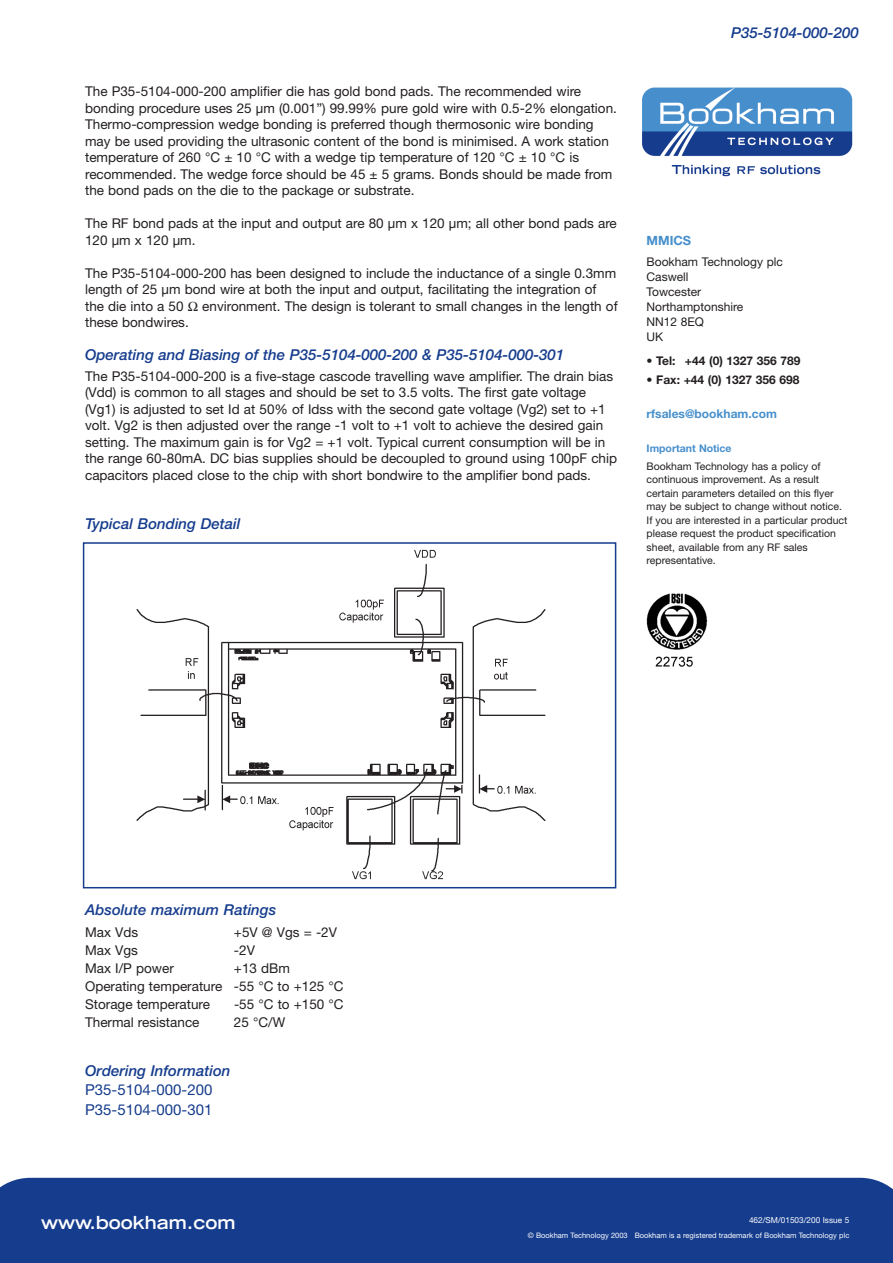
<style>
.page{position:relative;width:893px;height:1263px;background:#fff}
.page>*{position:absolute;margin:0;border:0;box-sizing:border-box;transform-origin:0 0}
.t1{font:700 expanded 18px "Trade Gothic LH";color:#fff}
.t2{font:italic 500 15px "Helvetica Neue";color:#153c8d}
.t3{font:15px/19.5px "Helvetica Neue";color:#153c8d}
.t4{font:13.5px/16.5px "Helvetica Neue";color:#231f20}
.t5{font:700 12.75px "Helvetica Neue";color:#468fcc}
.t6{font:12px/15px "Helvetica Neue";color:#231f20}
.t7{font:700 12px "Helvetica Neue";color:#231f20}
.t8{font:700 12px "Helvetica Neue";color:#468fcc}
.t9{font:10.5px/13.5px "Helvetica Neue";color:#231f20}
.t10{font:700 10.5px "Helvetica Neue";color:#468fcc}
.t11{font:8.25px "Helvetica Neue";color:#fff}
.t12{font:7.5px "Helvetica Neue";color:#fff}
</style>
<div class="page">
<div style="left:0;top:1178px;width:892px;height:85px;background:#153c8d"></div>
<img style="left:642px;top:87px;width:211px;height:90px">
<img style="left:646px;top:593px;width:62px;height:74px">
<img style="left:136px;top:549px;width:410px;height:331px">
<div style="left:83px;top:542px;width:533px;height:346px;border:2px solid #153c8d"></div>
<p class="t4" style="left:85px;top:84px;width:533px">The P35-5104-000-200 amplifier die has gold bond pads. The recommended wire bonding procedure uses 25 µm (0.001”) 99.99% pure gold wire with 0.5-2% elongation.<br>Thermo-compression wedge bonding is preferred though thermosonic wire bonding may be used providing the ultrasonic content of the bond is minimised. A work station temperature of 260 °C ± 10 °C with a wedge tip temperature of 120 °C ± 10 °C is recommended. The wedge force should be 45 ± 5 grams. Bonds should be made from the bond pads on the die to the package or substrate.</p>
<p class="t4" style="left:85px;top:216px;width:533px">The RF bond pads at the input and output are 80 µm x 120 µm; all other bond pads are<br>120 µm x 120 µm.</p>
<p class="t4" style="left:85px;top:266px;width:532px">The P35-5104-000-200 has been designed to include the inductance of a single 0.3mm length of 25 µm bond wire at both the input and output, facilitating the integration of the die into a 50</p>
<p class="t4" style="left:202px;top:299px;width:417px">environment. The design is tolerant to small changes in the length of</p>
<p class="t4" style="left:85px;top:315px;width:105px">these bondwires.</p>
<p class="t2" style="left:85px;top:349px;width:480px">Operating and Biasing of the P35-5104-000-200 &amp; P35-5104-000-301</p>
<p class="t4" style="left:85px;top:369px;width:533px">The P35-5104-000-200 is a five-stage cascode travelling wave amplifier. The drain bias (Vdd) is common to all stages and should be set to 3.5 volts. The first gate voltage (Vg1) is adjusted to set Id at 50% of Idss with the second gate voltage (Vg2) set to +1 volt. Vg2 is then adjusted over the range -1 volt to +1 volt to achieve the desired gain setting. The maximum gain is for Vg2 = +1 volt. Typical current consumption will be in the range 60-80mA. DC bias supplies should be decoupled to ground using 100pF chip capacitors placed close to the chip with short bondwire to the amplifier bond pads.</p>
<p class="t2" style="left:85px;top:519px;width:157px">Typical Bonding Detail</p>
<p class="t2" style="left:731px;top:27px;width:129px">P35-5104-000-200</p>
<p class="t5" style="left:646px;top:236px;width:46px">MMICS</p>
<p class="t6" style="left:646px;top:256px;width:138px">Bookham Technology plc<br>Caswell<br>Towcester<br>Northamptonshire<br>NN12 8EQ<br>UK</p>
<p class="t7" style="left:646px;top:356px;width:155px">• Tel: +44 (0) 1327 356 789</p>
<p class="t7" style="left:646px;top:376px;width:154px">• Fax: +44 (0) 1327 356 698</p>
<p class="t8" style="left:646px;top:410px;width:132px">rfsales@bookham.com</p>
<p class="t10" style="left:646px;top:444px;width:87px">Important Notice</p>
<p class="t9" style="left:646px;top:460px;width:202px">Bookham Technology has a policy of continuous improvement. As a result certain parameters detailed on this flyer may be subject to change without notice.<br>If you are interested in a particular product please request the product specification sheet, available from any RF sales representative.</p>
<p class="t2" style="left:85px;top:905px;width:193px">Absolute maximum Ratings</p>
<p class="t4" style="left:85px;top:926px;width:55px">Max Vds</p>
<p class="t4" style="left:234px;top:926px;width:105px">+5V @ Vgs = -2V</p>
<p class="t4" style="left:85px;top:944px;width:54px">Max Vgs</p>
<p class="t4" style="left:234px;top:944px;width:23px">-2V</p>
<p class="t4" style="left:85px;top:962px;width:90px">Max I/P power</p>
<p class="t4" style="left:85px;top:961px;width:260px;line-height:18px;text-indent:149px">+13 dBm<br>Operating temperature -55 °C to +125 °C<br>Storage temperature</p>
<p class="t4" style="left:234px;top:998px;width:111px">-55 °C to +150 °C</p>
<p class="t4" style="left:85px;top:1016px;width:116px">Thermal resistance</p>
<p class="t4" style="left:234px;top:1016px;width:53px">25 °C/W</p>
<p class="t2" style="left:85px;top:1065px;width:147px">Ordering Information</p>
<p class="t3" style="left:85px;top:1082px;width:129px">P35-5104-000-200<br>P35-5104-000-301</p>
<h1 class="t1" style="left:41px;top:1216px;width:196px">www.bookham.com</h1>
<p class="t11" style="left:749px;top:1217px;width:102px">462/SM/01503/200 Issue 5</p>
<p class="t12" style="left:527px;top:1233px;width:323px">© Bookham Technology 2003 Bookham is a registered trademark of Bookham Technology plc</p>
</div>
